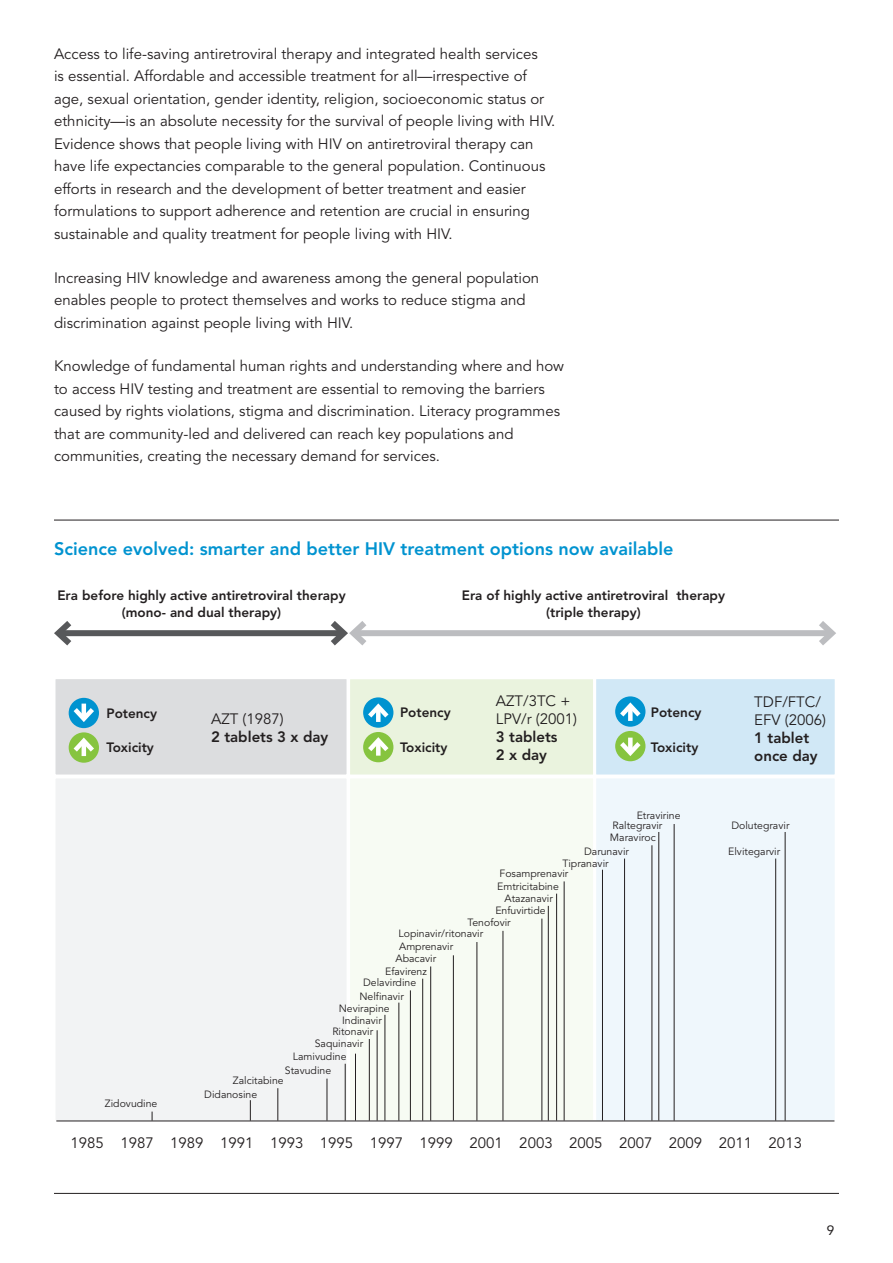
<style>
.page{position:relative;width:893px;height:1263px;background:#fff}
.page>*{position:absolute;margin:0;border:0;box-sizing:border-box;transform-origin:0 0}
.t1{font:800 18px "Avenir";color:#0093d0}
.t2{font:15px/22.5px "Avenir";color:#231f20}
.t3{font:800 15px/18px "Avenir";color:#231f20}
.t4{font:800 13.5px/16.2px "Avenir";color:#231f20;text-align:center}
.t5{font:13.5px "Avenir";color:#231f20}
.t6{font:10.5px "Avenir";color:#231f20}
</style>
<div class="page">
<div style="left:52px;top:676px;width:298px;height:101px;background:#dcdddf;border:3px solid #fff"></div>
<div style="left:347px;top:676px;width:249px;height:101px;background:#eaf3de;border:3px solid #fff"></div>
<div style="left:593px;top:676px;width:245px;height:101px;background:#d1e8f6;border:3px solid #fff"></div>
<hr style="left:54px;top:1193px;width:785px;height:1px;background:#231f20">
<hr style="left:54px;top:520px;width:785px;height:1px;background:#231f20">
<div style="left:52px;top:775px;width:298px;height:348px;background:#f2f3f4;border:3px solid #fff"></div>
<div style="left:347px;top:775px;width:249px;height:348px;background:#f7fbf3;border:3px solid #fff"></div>
<div style="left:593px;top:775px;width:245px;height:348px;background:#eff7fc;border:3px solid #fff"></div>
<svg style="left:250px;top:1100px;width:1px;height:20px"></svg>
<hr style="left:278px;top:1088px;width:1px;height:32px;background:#231f20">
<hr style="left:327px;top:1078px;width:1px;height:42px;background:#231f20">
<hr style="left:355px;top:1054px;width:1px;height:66px;background:#231f20">
<hr style="left:345px;top:1064px;width:1px;height:56px;background:#231f20">
<hr style="left:369px;top:1039px;width:1px;height:81px;background:#231f20">
<hr style="left:377px;top:1030px;width:1px;height:90px;background:#231f20">
<hr style="left:385px;top:1015px;width:1px;height:105px;background:#231f20">
<hr style="left:399px;top:1002px;width:1px;height:118px;background:#231f20">
<hr style="left:410px;top:990px;width:1px;height:130px;background:#231f20">
<hr style="left:422px;top:979px;width:1px;height:141px;background:#231f20">
<hr style="left:430px;top:966px;width:1px;height:154px;background:#231f20">
<hr style="left:453px;top:955px;width:1px;height:165px;background:#231f20">
<hr style="left:477px;top:942px;width:1px;height:178px;background:#231f20">
<hr style="left:503px;top:931px;width:1px;height:189px;background:#231f20">
<hr style="left:542px;top:918px;width:1px;height:202px;background:#231f20">
<hr style="left:548px;top:906px;width:1px;height:214px;background:#231f20">
<hr style="left:556px;top:894px;width:1px;height:226px;background:#231f20">
<hr style="left:564px;top:881px;width:1px;height:239px;background:#231f20">
<hr style="left:602px;top:870px;width:1px;height:250px;background:#231f20">
<hr style="left:624px;top:858px;width:1px;height:262px;background:#231f20">
<hr style="left:652px;top:845px;width:1px;height:275px;background:#231f20">
<hr style="left:658px;top:832px;width:1px;height:288px;background:#231f20">
<hr style="left:674px;top:824px;width:1px;height:296px;background:#231f20">
<hr style="left:775px;top:858px;width:1px;height:262px;background:#231f20">
<hr style="left:785px;top:832px;width:1px;height:288px;background:#231f20">
<hr style="left:56px;top:1121px;width:778px;height:1px;background:#231f20">
<div style="left:58px;top:630px;width:286px;height:6px;background:#57585a"></div>
<svg style="left:54px;top:621px;width:24px;height:25px"></svg>
<div style="left:354px;top:630px;width:478px;height:6px;background:#bcbdc0"></div>
<svg style="left:324px;top:621px;width:49px;height:25px"></svg>
<svg style="left:812px;top:621px;width:24px;height:24px"></svg>
<div style="left:69px;top:698px;width:30px;height:30px;background:#0093d0;border-radius:50%"></div>
<div style="left:69px;top:732px;width:30px;height:31px;background:#86c43f;border-radius:50%"></div>
<svg style="left:69px;top:703px;width:30px;height:22px"></svg>
<svg style="left:69px;top:734px;width:30px;height:22px"></svg>
<div style="left:363px;top:697px;width:30px;height:31px;background:#0093d0;border-radius:50%"></div>
<div style="left:363px;top:732px;width:30px;height:30px;background:#86c43f;border-radius:50%"></div>
<svg style="left:363px;top:700px;width:30px;height:22px"></svg>
<svg style="left:363px;top:734px;width:30px;height:22px"></svg>
<div style="left:615px;top:696px;width:30px;height:31px;background:#0093d0;border-radius:50%"></div>
<div style="left:615px;top:731px;width:30px;height:30px;background:#86c43f;border-radius:50%"></div>
<svg style="left:615px;top:699px;width:30px;height:22px"></svg>
<svg style="left:615px;top:737px;width:30px;height:22px"></svg>
<p class="t2" style="left:54px;top:43px;width:503px">Access to life-saving antiretroviral therapy and integrated health services<br>is essential. Affordable and accessible treatment for all—irrespective of age, sexual orientation, gender identity, religion, socioeconomic status or ethnicity—is an absolute necessity for the survival of people living with HIV.<br>Evidence shows that people living with HIV on antiretroviral therapy can have life expectancies comparable to the general population. Continuous efforts in research and the development of better treatment and easier formulations to support adherence and retention are crucial in ensuring sustainable and quality treatment for people living with HIV.</p>
<p class="t2" style="left:54px;top:267px;width:487px">Increasing HIV knowledge and awareness among the general population enables people to protect themselves and works to reduce stigma and discrimination against people living with HIV.</p>
<p class="t2" style="left:54px;top:355px;width:512px">Knowledge of fundamental human rights and understanding where and how to access HIV testing and treatment are essential to removing the barriers caused by rights violations, stigma and discrimination. Literacy programmes that are community-led and delivered can reach key populations and communities, creating the necessary demand for services.</p>
<p class="t1" style="left:54px;top:538px;width:621px">Science evolved: smarter and better HIV treatment options now available</p>
<p class="t4" style="left:57px;top:587px;width:290px">Era before highly active antiretroviral therapy (mono- and dual therapy)</p>
<p class="t4" style="left:462px;top:587px;width:265px">Era of highly active antiretroviral therapy (triple therapy)</p>
<p class="t4" style="left:106px;top:705px;width:52px">Potency</p>
<p class="t4" style="left:106px;top:739px;width:49px">Toxicity</p>
<p class="t2" style="left:211px;top:708px;width:74px">AZT (1987)</p>
<p class="t3" style="left:211px;top:728px;width:119px">2 tablets 3 x day</p>
<p class="t2" style="left:496px;top:692px;width:83px;line-height:18px">AZT/3TC +<br>LPV/r (2001)</p>
<p class="t3" style="left:496px;top:727px;width:63px">3 tablets<br>2 x day</p>
<p class="t4" style="left:400px;top:704px;width:52px">Potency</p>
<p class="t4" style="left:651px;top:704px;width:52px">Potency</p>
<p class="t4" style="left:400px;top:739px;width:49px">Toxicity</p>
<p class="t4" style="left:651px;top:739px;width:49px">Toxicity</p>
<p class="t6" style="left:637px;top:809px;width:45px">Etravirine</p>
<p class="t2" style="left:754px;top:693px;width:73px;line-height:18px">TDF/FTC/<br>EFV (2006)</p>
<p class="t3" style="left:754px;top:728px;width:65px">1 tablet once day</p>
<p class="t6" style="left:105px;top:1097px;width:54px">Zidovudine</p>
<p class="t6" style="left:612px;top:819px;width:51px">Raltegravir</p>
<p class="t6" style="left:610px;top:832px;width:47px">Maraviroc</p>
<p class="t6" style="left:584px;top:845px;width:46px">Darunavir</p>
<p class="t6" style="left:562px;top:857px;width:48px">Tipranavir</p>
<p class="t6" style="left:500px;top:867px;width:70px">Fosamprenavir</p>
<p class="t6" style="left:497px;top:880px;width:63px">Emtricitabine</p>
<p class="t6" style="left:505px;top:892px;width:50px">Atazanavir</p>
<p class="t6" style="left:495px;top:904px;width:52px">Enfuvirtide</p>
<p class="t6" style="left:468px;top:916px;width:45px">Tenofovir</p>
<p class="t6" style="left:399px;top:928px;width:86px">Lopinavir/ritonavir</p>
<p class="t6" style="left:399px;top:941px;width:56px">Amprenavir</p>
<p class="t6" style="left:396px;top:953px;width:42px">Abacavir</p>
<p class="t6" style="left:385px;top:965px;width:43px">Efavirenz</p>
<p class="t6" style="left:363px;top:977px;width:55px">Delavirdine</p>
<p class="t6" style="left:359px;top:990px;width:46px">Nelfinavir</p>
<p class="t6" style="left:339px;top:1002px;width:53px">Nevirapine</p>
<p class="t6" style="left:342px;top:1014px;width:41px">Indinavir</p>
<p class="t6" style="left:332px;top:1025px;width:42px">Ritonavir</p>
<p class="t6" style="left:315px;top:1038px;width:50px">Saquinavir</p>
<p class="t6" style="left:293px;top:1050px;width:55px">Lamivudine</p>
<p class="t6" style="left:285px;top:1064px;width:48px">Stavudine</p>
<p class="t6" style="left:233px;top:1074px;width:52px">Zalcitabine</p>
<p class="t6" style="left:204px;top:1088px;width:54px">Didanosine</p>
<p class="t6" style="left:731px;top:819px;width:60px">Dolutegravir</p>
<p class="t6" style="left:728px;top:845px;width:54px">Elvitegarvir</p>
<p class="t2" style="left:71px;top:1132px;width:434px">1985 1987 1989 1991 1993 1995 1997 1999 2001</p>
<p class="t2" style="left:519px;top:1132px;width:284px">2003 2005 2007 2009 2011 2013</p>
<p class="t5" style="left:827px;top:1222px;width:9px">9</p>
</div>
